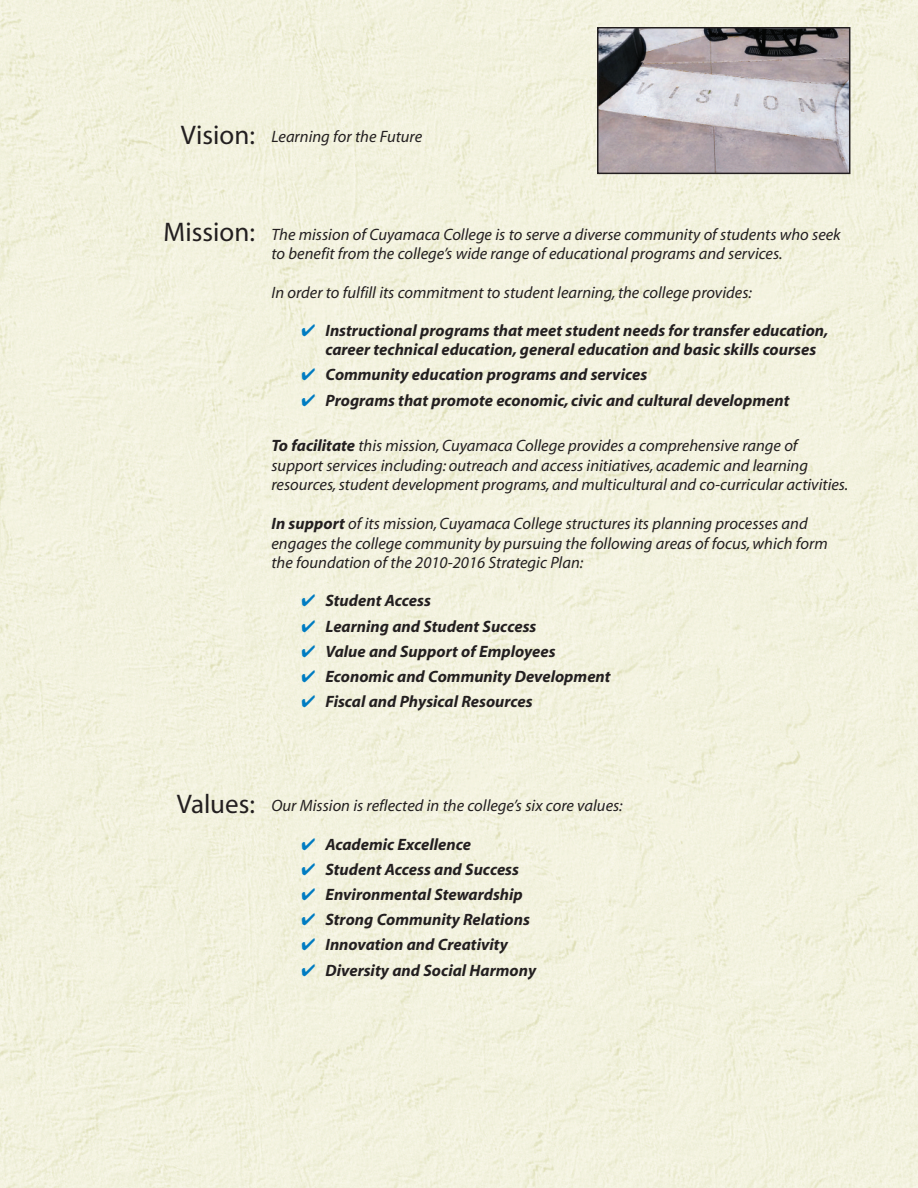
<style>
.page{position:relative;width:918px;height:1188px;background:#fff}
.page>*{position:absolute;margin:0;border:0;box-sizing:border-box;transform-origin:0 0}
.t1{font:27px "Myriad";color:#231f20}
.t2{font:italic 16.5px/19.5px "Myriad";color:#231f20}
.t3{font:italic 700 16.5px/18.8px "Myriad";color:#231f20}
.s1{color:#007cc2}
.s2{font-weight:700}
</style>
<div class="page">
<img style="left:0;top:0;width:918px;height:1188px">
<img style="left:600px;top:30px;width:247px;height:141px">
<div style="left:597px;top:27px;width:253px;height:147px;border:2px solid #231f20"></div>
<h1 class="t1" style="left:181px;top:125px;width:76px">Vision:</h1>
<p class="t2" style="left:272px;top:128px;width:152px">Learning for the Future</p>
<h1 class="t1" style="left:164px;top:222px;width:93px">Mission:</h1>
<p class="t2" style="left:272px;top:226px;width:571px">The mission of Cuyamaca College is to serve a diverse community of students who seek to benefit from the college’s wide range of educational programs and services.</p>
<p class="t2" style="left:272px;top:284px;width:482px">In order to fulfill its commitment to student learning, the college provides:</p>
<p class="t3" style="left:326px;top:323px;width:505px;text-indent:-24px"><span class="s1">✔</span> Instructional programs that meet student needs for transfer education, career technical education, general education and basic skills courses</p>
<p class="t3" style="left:302px;top:367px;width:347px"><span class="s1">✔</span> Community education programs and services</p>
<p class="t3" style="left:302px;top:393px;width:490px"><span class="s1">✔</span> Programs that promote economic, civic and cultural development</p>
<p class="t2" style="left:271px;top:437px;width:578px"><span class="s2">To facilitate</span> this mission, Cuyamaca College provides a comprehensive range of support services including: outreach and access initiatives, academic and learning resources, student development programs, and multicultural and co-curricular activities.</p>
<p class="t2" style="left:271px;top:515px;width:558px"><span class="s2">In support</span> of its mission, Cuyamaca College structures its planning processes and engages the college community by pursuing the following areas of focus, which form the foundation of the 2010-2016 Strategic Plan:</p>
<p class="t3" style="left:302px;top:593px;width:131px"><span class="s1">✔</span> Student Access</p>
<p class="t3" style="left:302px;top:618px;width:236px"><span class="s1">✔</span> Learning and Student Success</p>
<p class="t3" style="left:302px;top:644px;width:256px"><span class="s1">✔</span> Value and Support of Employees</p>
<p class="t3" style="left:302px;top:669px;width:311px"><span class="s1">✔</span> Economic and Community Development</p>
<p class="t3" style="left:302px;top:694px;width:233px"><span class="s1">✔</span> Fiscal and Physical Resources</p>
<h1 class="t1" style="left:177px;top:794px;width:80px">Values:</h1>
<p class="t2" style="left:272px;top:797px;width:353px">Our Mission is reflected in the college’s six core values:</p>
<p class="t3" style="left:302px;top:836px;width:171px"><span class="s1">✔</span> Academic Excellence</p>
<p class="t3" style="left:302px;top:862px;width:219px"><span class="s1">✔</span> Student Access and Success</p>
<p class="t3" style="left:302px;top:887px;width:223px"><span class="s1">✔</span> Environmental Stewardship</p>
<p class="t3" style="left:302px;top:912px;width:230px"><span class="s1">✔</span> Strong Community Relations</p>
<p class="t3" style="left:302px;top:937px;width:208px"><span class="s1">✔</span> Innovation and Creativity</p>
<p class="t3" style="left:302px;top:963px;width:236px"><span class="s1">✔</span> Diversity and Social Harmony</p>
</div>
